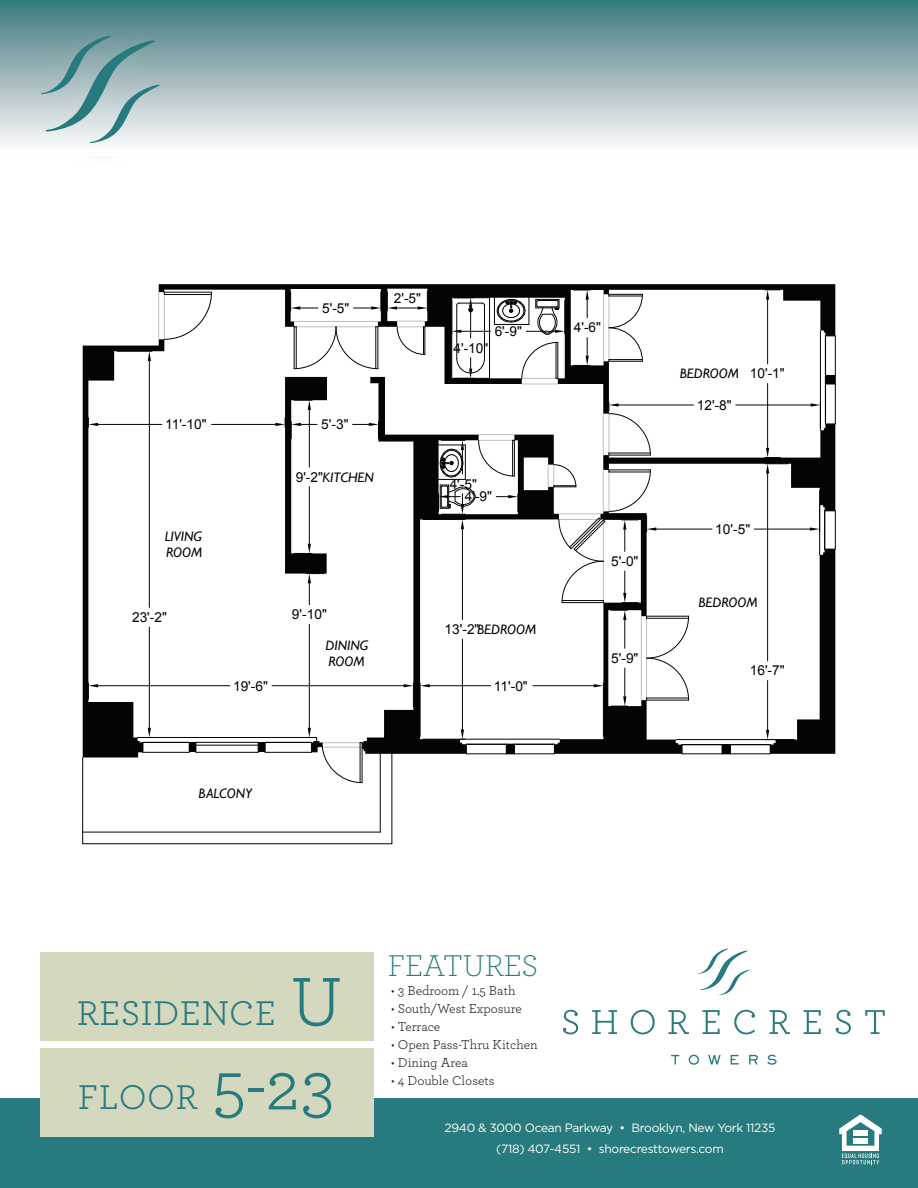
<style>
.page{position:relative;width:918px;height:1188px;background:#fff}
.page>*{position:absolute;margin:0;border:0;box-sizing:border-box;transform-origin:0 0}
.t1{font:36px "Archer";letter-spacing:.005em;color:#277b7e}
.t2{font:300 31.5px "Archer";letter-spacing:-.005em;color:#277b7e}
.t3{font:13.65px "Arial";color:#040503}
.t4{font:italic 13.65px/16.2px "Gill Sans";color:#040503}
.t5{font:13.5px "Archer";color:#231f20}
.t6{font:12px/20.4px "Gotham";letter-spacing:-.025em;color:#fff;text-align:center}
.s1{font-family:"Arial";font-style:normal}
.s2{font-size:72px}
</style>
<div class="page">
<div style="left:0;top:0;width:918px;height:156px;background:linear-gradient(to bottom,#3b787d,#fffeff)"></div>
<div style="left:0;top:1098px;width:918px;height:90px;background:#277b7e"></div>
<svg style="left:839px;top:1114px;width:43px;height:50px"></svg>
<svg style="left:563px;top:1010px;width:15px;height:24px"></svg>
<svg style="left:592px;top:1010px;width:25px;height:24px"></svg>
<svg style="left:631px;top:1010px;width:24px;height:24px"></svg>
<svg style="left:668px;top:1010px;width:21px;height:24px"></svg>
<svg style="left:703px;top:1010px;width:17px;height:24px"></svg>
<svg style="left:734px;top:1010px;width:21px;height:24px"></svg>
<svg style="left:770px;top:1010px;width:20px;height:24px"></svg>
<svg style="left:804px;top:1010px;width:17px;height:24px"></svg>
<svg style="left:836px;top:1010px;width:15px;height:24px"></svg>
<svg style="left:865px;top:1010px;width:20px;height:24px"></svg>
<svg style="left:671px;top:1055px;width:8px;height:10px"></svg>
<svg style="left:689px;top:1055px;width:10px;height:10px"></svg>
<svg style="left:708px;top:1055px;width:13px;height:10px"></svg>
<svg style="left:731px;top:1055px;width:8px;height:10px"></svg>
<svg style="left:749px;top:1055px;width:9px;height:10px"></svg>
<svg style="left:767px;top:1055px;width:10px;height:10px"></svg>
<svg style="left:698px;top:948px;width:52px;height:47px"></svg>
<div style="left:40px;top:1048px;width:334px;height:88px;background:#d4d8bf"></div>
<div style="left:40px;top:952px;width:334px;height:88px;background:#d4d8bf"></div>
<img style="left:9px;top:3px;width:183px;height:153px">
<svg style="left:41px;top:36px;width:119px;height:107px;background:#9bb9bc"></svg>
<svg style="left:159px;top:284px;width:676px;height:118px"></svg>
<svg style="left:362px;top:377px;width:197px;height:377px"></svg>
<div style="left:258px;top:742px;width:7px;height:10px;background:#040503"></div>
<hr style="left:820px;top:331px;width:1px;height:99px;background:#040503">
<hr style="left:460px;top:739px;width:100px;height:1px;background:#040503">
<hr style="left:138px;top:737px;width:179px;height:1px;background:#040503">
<hr style="left:82px;top:757px;width:1px;height:87px;background:#040503">
<svg style="left:603px;top:293px;width:40px;height:69px"></svg>
<hr style="left:609px;top:296px;width:33px;height:1px;background:#040503">
<svg style="left:293px;top:321px;width:86px;height:49px"></svg>
<hr style="left:296px;top:327px;width:1px;height:41px;background:#040503">
<svg style="left:396px;top:321px;width:30px;height:34px"></svg>
<hr style="left:265px;top:752px;width:46px;height:1px;background:#040503">
<hr style="left:265px;top:742px;width:46px;height:1px;background:#040503">
<hr style="left:196px;top:742px;width:62px;height:1px;background:#040503">
<hr style="left:196px;top:752px;width:62px;height:1px;background:#040503">
<hr style="left:196px;top:745px;width:62px;height:1px;background:#040503">
<hr style="left:835px;top:336px;width:1px;height:40px;background:#040503">
<hr style="left:825px;top:336px;width:1px;height:40px;background:#040503">
<svg style="left:825px;top:375px;width:11px;height:10px"></svg>
<hr style="left:835px;top:384px;width:1px;height:40px;background:#040503">
<hr style="left:825px;top:384px;width:1px;height:40px;background:#040503">
<hr style="left:835px;top:511px;width:1px;height:38px;background:#040503">
<hr style="left:514px;top:753px;width:40px;height:1px;background:#040503">
<hr style="left:514px;top:744px;width:40px;height:1px;background:#040503">
<svg style="left:506px;top:744px;width:9px;height:10px"></svg>
<hr style="left:466px;top:753px;width:40px;height:1px;background:#040503">
<hr style="left:466px;top:744px;width:40px;height:1px;background:#040503">
<hr style="left:380px;top:754px;width:1px;height:78px;background:#040503">
<hr style="left:391px;top:754px;width:1px;height:90px;background:#040503">
<hr style="left:83px;top:832px;width:297px;height:1px;background:#040503">
<hr style="left:83px;top:843px;width:309px;height:1px;background:#040503">
<hr style="left:451px;top:298px;width:1px;height:80px;background:#040503">
<hr style="left:272px;top:685px;width:132px;height:1px;background:#040503">
<hr style="left:98px;top:685px;width:132px;height:1px;background:#040503">
<svg style="left:404px;top:683px;width:10px;height:24px"></svg>
<hr style="left:420px;top:683px;width:1px;height:53px;background:#040503">
<hr style="left:533px;top:685px;width:61px;height:1px;background:#040503">
<hr style="left:430px;top:685px;width:61px;height:1px;background:#040503">
<svg style="left:420px;top:684px;width:10px;height:3px"></svg>
<svg style="left:574px;top:290px;width:16px;height:28px"></svg>
<svg style="left:574px;top:338px;width:16px;height:28px"></svg>
<svg style="left:452px;top:293px;width:113px;height:92px"></svg>
<hr style="left:767px;top:300px;width:1px;height:64px;background:#040503">
<hr style="left:767px;top:384px;width:1px;height:64px;background:#040503">
<svg style="left:765px;top:289px;width:15px;height:11px"></svg>
<svg style="left:548px;top:402px;width:287px;height:352px"></svg>
<svg style="left:354px;top:292px;width:27px;height:19px"></svg>
<svg style="left:290px;top:292px;width:28px;height:19px"></svg>
<hr style="left:212px;top:424px;width:63px;height:1px;background:#040503">
<svg style="left:83px;top:291px;width:129px;height:466px"></svg>
<svg style="left:353px;top:422px;width:26px;height:17px"></svg>
<hr style="left:423px;top:519px;width:42px;height:1px;background:#040503">
<hr style="left:423px;top:739px;width:42px;height:1px;background:#040503">
<hr style="left:462px;top:529px;width:1px;height:91px;background:#040503">
<hr style="left:462px;top:639px;width:1px;height:90px;background:#040503">
<svg style="left:438px;top:434px;width:80px;height:95px"></svg>
<svg style="left:461px;top:729px;width:6px;height:25px"></svg>
<hr style="left:309px;top:624px;width:1px;height:104px;background:#040503">
<svg style="left:275px;top:377px;width:52px;height:228px"></svg>
<svg style="left:307px;top:728px;width:56px;height:56px"></svg>
<svg style="left:387px;top:291px;width:41px;height:20px"></svg>
<p class="t3" style="left:322px;top:299px;width:29px">5'-5"</p>
<p class="t3" style="left:394px;top:289px;width:29px">2'-5"</p>
<p class="t3" style="left:495px;top:322px;width:29px">6'-9"</p>
<p class="t3" style="left:453px;top:339px;width:36px">4'-10"</p>
<p class="t3" style="left:165px;top:415px;width:43px">11'-10"</p>
<p class="t3" style="left:321px;top:415px;width:29px">5'-3"</p>
<p class="t4" style="left:165px;top:528px;width:39px">LIVING<br>ROOM</p>
<p class="t3" style="left:132px;top:608px;width:36px">23'-2"</p>
<p class="t4" style="left:296px;top:469px;width:80px"><span class="s1">9'-2"</span>KITCHEN</p>
<p class="t3" style="left:292px;top:606px;width:36px">9'-10"</p>
<p class="t4" style="left:325px;top:638px;width:44px">DINING<br>ROOM</p>
<p class="t3" style="left:450px;top:475px;width:29px">4'-5"</p>
<p class="t3" style="left:465px;top:488px;width:29px">4'-9"</p>
<p class="t3" style="left:445px;top:620px;width:36px">13'-2"</p>
<p class="t4" style="left:477px;top:622px;width:61px">BEDROOM</p>
<p class="t3" style="left:233px;top:677px;width:36px">19'-6"</p>
<p class="t3" style="left:494px;top:677px;width:35px">11'-0"</p>
<p class="t3" style="left:574px;top:319px;width:29px">4'-6"</p>
<p class="t3" style="left:611px;top:552px;width:29px">5'-0"</p>
<p class="t3" style="left:611px;top:649px;width:29px">5'-9"</p>
<p class="t4" style="left:199px;top:785px;width:55px">BALCONY</p>
<p class="t4" style="left:680px;top:366px;width:61px">BEDROOM</p>
<p class="t3" style="left:697px;top:396px;width:36px">12'-8"</p>
<p class="t3" style="left:750px;top:365px;width:36px">10'-1"</p>
<p class="t3" style="left:715px;top:520px;width:36px">10'-5"</p>
<p class="t4" style="left:698px;top:595px;width:61px">BEDROOM</p>
<p class="t3" style="left:750px;top:662px;width:36px">16'-7"</p>
<h1 class="t1" style="left:77px;top:989px;width:267px">RESIDENCE <span class="s2">U</span></h1>
<h1 class="t1" style="left:78px;top:1073px;width:259px">FLOOR <span class="s2">5-23</span></h1>
<h2 class="t2" style="left:388px;top:945px;width:152px">FEATURES</h2>
<p class="t5" style="left:391px;top:981px;width:126px">• 3 Bedroom / 1.5 Bath</p>
<p class="t5" style="left:391px;top:999px;width:132px">• South/West Exposure</p>
<p class="t5" style="left:391px;top:1017px;width:51px">• Terrace</p>
<p class="t5" style="left:391px;top:1035px;width:148px">• Open Pass-Thru Kitchen</p>
<p class="t5" style="left:391px;top:1053px;width:78px">• Dining Area</p>
<p class="t5" style="left:391px;top:1071px;width:105px">• 4 Double Closets</p>
<p class="t6" style="left:445px;top:1118px;width:332px">2940 &amp; 3000 Ocean Parkway • Brooklyn, New York 11235 (718) 407-4551 • shorecresttowers.com</p>
</div>
